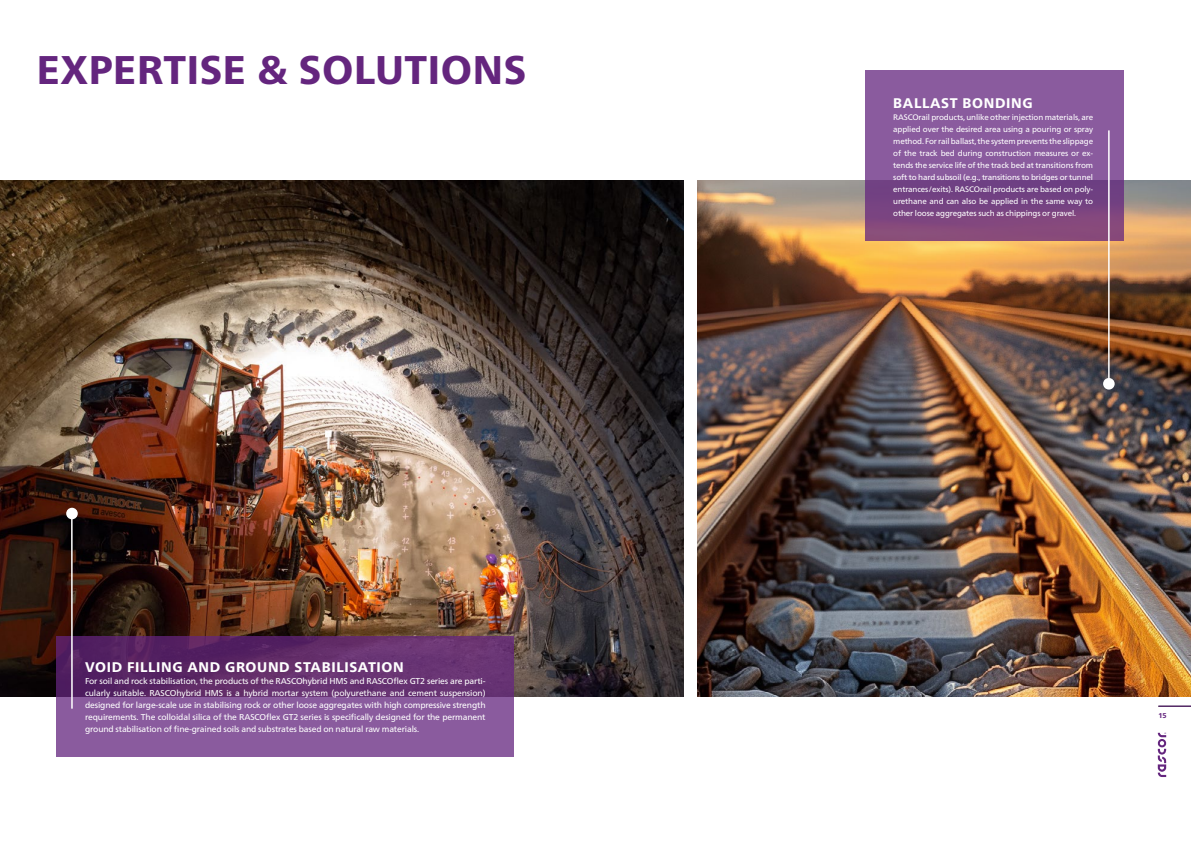
<style>
.page{position:relative;width:1191px;height:842px;background:#fff}
.page>*{position:absolute;margin:0;border:0;box-sizing:border-box;transform-origin:0 0}
.t1{font:800 40px "Frutiger Neue LT Pro";letter-spacing:.015em;color:#64257e}
.t2{font:800 14px "Frutiger Neue LT Pro";letter-spacing:.045em;color:#fff}
.t3{font:8.5px/12px "Frutiger Neue LT Pro";letter-spacing:-.015em;color:#fff;text-align:justify}
.t4{font:8px/12px "Frutiger Neue LT Pro";letter-spacing:-.015em;color:#fff;text-align:justify}
.t5{font:800 7px "Frutiger Neue LT Pro";color:#64257e}
.t6{font:2.1px "Arial";color:#64257e}
</style>
<div class="page">
<img style="left:697px;top:180px;width:494px;height:516px">
<img style="left:0;top:180px;width:683px;height:516px">
<svg style="left:57px;top:636px;width:457px;height:120px"></svg>
<hr style="left:71px;top:513px;width:2px;height:196px;background:#fff">
<div style="left:66px;top:508px;width:12px;height:11px;background:#fff;border-radius:50%"></div>
<svg style="left:865px;top:70px;width:258px;height:170px;fill:#8a5b9e"></svg>
<hr style="left:1108px;top:130px;width:1px;height:252px;background:#fff">
<div style="left:1103px;top:378px;width:11px;height:12px;background:#fff;border-radius:50%"></div>
<hr style="left:1158px;top:706px;width:33px;height:1px;background:#64257e">
<svg style="left:1157px;top:733px;width:10px;height:44px"></svg>
<h1 class="t1" style="left:37px;top:46px;width:491px">EXPERTISE &amp; SOLUTIONS</h1>
<h2 class="t2" style="left:85px;top:659px;width:320px">VOID FILLING AND GROUND STABILISATION</h2>
<p class="t3" style="left:85px;top:675px;width:402px">For soil and rock stabilisation, the products of the RASCOhybrid HMS and RASCOflex GT2 series are parti&shy;cularly suitable. RASCOhybrid HMS is a hybrid mortar system (polyurethane and cement suspension) designed for large-scale use in stabilising rock or other loose aggregates with high compressive strength requirements. The colloidal silica of the RASCOflex GT2 series is specifically designed for the permanent ground stabilisation of fine-grained soils and substrates based on natural raw materials.</p>
<h2 class="t2" style="left:893px;top:95px;width:141px">BALLAST BONDING</h2>
<p class="t4" style="left:893px;top:111px;width:201px">RASCOrail products, unlike other injection materials, are applied over the desired area using a pouring or spray method. For rail ballast, the system prevents the slippage of the track bed during construction measures or ex&shy;tends the service life of the track bed at transitions from soft to hard subsoil (e.g., transitions to bridges or tunnel entrances/exits). RASCOrail products are based on poly&shy;urethane and can also be applied in the same way to other loose aggregates such as chippings or gravel.</p>
<p class="t5" style="left:1158px;top:711px;width:10px">15</p>
<p class="t6" style="left:1164px;top:734px;width:3px;rotate:-90deg">®</p>
</div>
